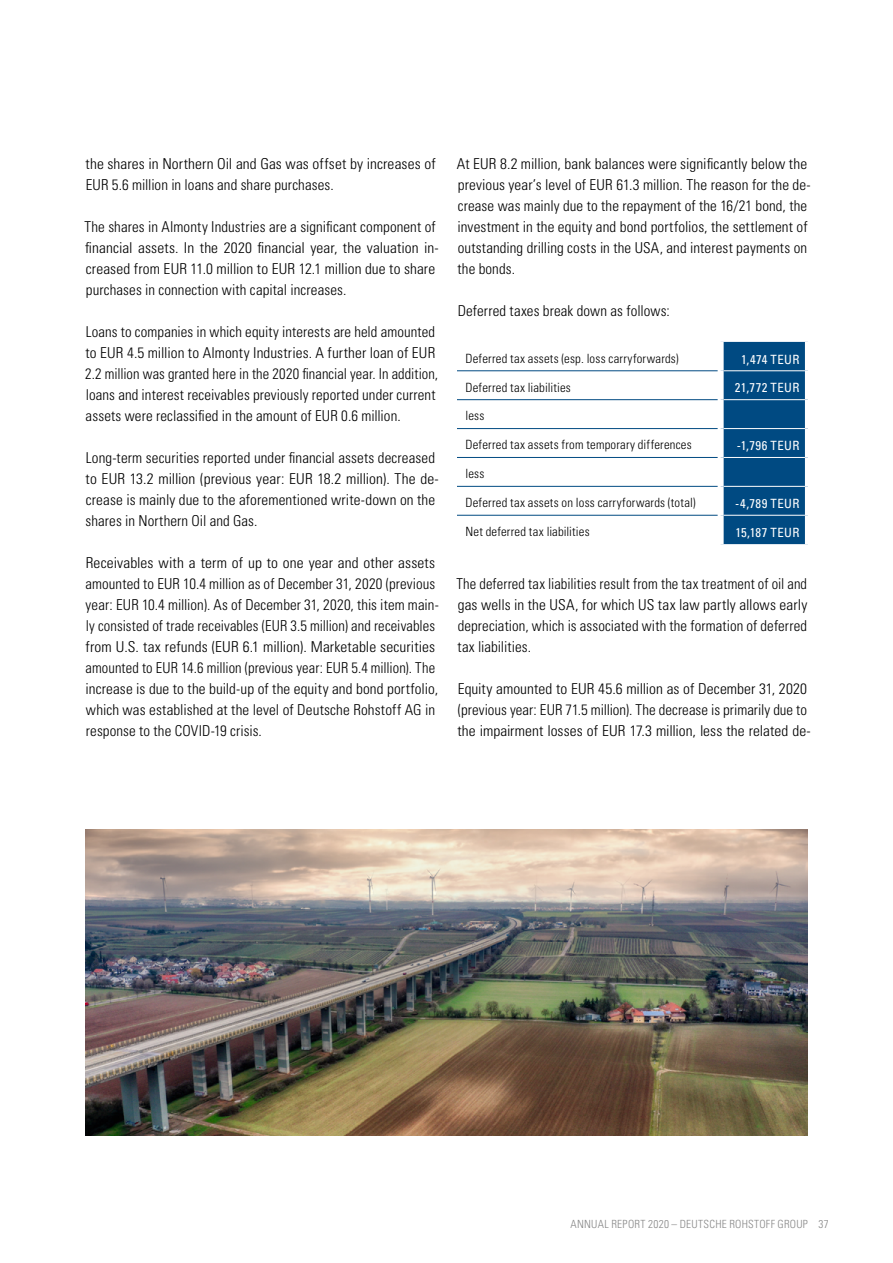
<style>
.page{position:relative;width:893px;height:1263px;background:#fff}
.page>*{position:absolute;margin:0;border:0;box-sizing:border-box;transform-origin:0 0}
.t1{font:300 condensed 15px/21px "Univers LT";letter-spacing:.005em;color:#000}
.t2{font:300 condensed 12.75px "Univers LT";letter-spacing:.015em;color:#000}
.t3{font:condensed 12.75px "Univers LT";letter-spacing:.035em;color:#fff}
.t4{font:300 condensed 11.25px "Univers LT";letter-spacing:.025em;color:#878787}
</style>
<div class="page">
<img style="left:85px;top:830px;width:723px;height:305px">
<div style="left:724px;top:342px;width:81px;height:202px;background:#004a82"></div>
<hr style="left:457px;top:370px;width:261px;height:1px;background:#004a82">
<hr style="left:457px;top:399px;width:261px;height:1px;background:#004a82">
<hr style="left:457px;top:428px;width:261px;height:1px;background:#004a82">
<hr style="left:457px;top:457px;width:261px;height:1px;background:#004a82">
<hr style="left:457px;top:486px;width:261px;height:1px;background:#004a82">
<hr style="left:457px;top:515px;width:261px;height:1px;background:#004a82">
<hr style="left:724px;top:370px;width:81px;height:1px;background:#fff">
<hr style="left:724px;top:399px;width:81px;height:1px;background:#fff">
<hr style="left:724px;top:428px;width:81px;height:1px;background:#fff">
<hr style="left:724px;top:457px;width:81px;height:1px;background:#fff">
<hr style="left:724px;top:486px;width:81px;height:1px;background:#fff">
<hr style="left:724px;top:515px;width:81px;height:1px;background:#fff">
<p class="t1" style="left:86px;top:153px;width:352px">the shares in Northern Oil and Gas was offset by increases of<br>EUR 5.6 million in loans and share purchases.</p>
<p class="t1" style="left:84px;top:216px;width:356px">The shares in Almonty Industries are a significant component of financial assets. In the 2020 financial year, the valuation in&shy;creased from EUR 11.0 million to EUR 12.1 million due to share purchases in connection with capital increases.</p>
<p class="t1" style="left:85px;top:321px;width:354px">Loans to companies in which equity interests are held amounted to EUR 4.5 million to Almonty Industries. A further loan of EUR 2.2 million was granted here in the 2020 financial year. In addition, loans and interest receivables previously reported under current assets were reclassified in the amount of EUR 0.6 million.</p>
<p class="t1" style="left:86px;top:447px;width:355px">Long-term securities reported under financial assets decreased to EUR 13.2 million (previous year: EUR 18.2 million). The de&shy;crease is mainly due to the aforementioned write-down on the shares in Northern Oil and Gas.</p>
<p class="t1" style="left:86px;top:552px;width:355px">Receivables with a term of up to one year and other assets amounted to EUR 10.4 million as of December 31, 2020 (previous year: EUR 10.4 million). As of December 31, 2020, this item main&shy;ly consisted of trade receivables (EUR 3.5 million) and receivables from U.S. tax refunds (EUR 6.1 million). Marketable securities amounted to EUR 14.6 million (previous year: EUR 5.4 million). The increase is due to the build-up of the equity and bond portfolio, which was established at the level of Deutsche Rohstoff AG in response to the COVID-19 crisis.</p>
<p class="t1" style="left:457px;top:153px;width:355px">At EUR 8.2 million, bank balances were significantly below the previous year’s level of EUR 61.3 million. The reason for the de&shy;crease was mainly due to the repayment of the 16/21 bond, the investment in the equity and bond portfolios, the settlement of outstanding drilling costs in the USA, and interest payments on the bonds.</p>
<p class="t1" style="left:458px;top:300px;width:214px">Deferred taxes break down as follows:</p>
<p class="t2" style="left:465px;top:350px;width:215px">Deferred tax assets (esp. loss carryforwards)</p>
<p class="t3" style="left:741px;top:351px;width:60px">1,474 TEUR</p>
<p class="t2" style="left:465px;top:379px;width:107px">Deferred tax liabilities</p>
<p class="t3" style="left:735px;top:380px;width:66px">21,772 TEUR</p>
<p class="t2" style="left:465px;top:408px;width:20px">less</p>
<p class="t2" style="left:465px;top:437px;width:228px">Deferred tax assets from temporary differences</p>
<p class="t3" style="left:737px;top:438px;width:64px">-1,796 TEUR</p>
<p class="t2" style="left:465px;top:466px;width:20px">less</p>
<p class="t2" style="left:465px;top:495px;width:232px">Deferred tax assets on loss carryforwards (total)</p>
<p class="t3" style="left:735px;top:495px;width:66px">-4,789 TEUR</p>
<p class="t2" style="left:465px;top:524px;width:126px">Net deferred tax liabilities</p>
<p class="t3" style="left:736px;top:524px;width:65px">15,187 TEUR</p>
<p class="t1" style="left:456px;top:573px;width:352px;text-align:justify">The deferred tax liabilities result from the tax treatment of oil and gas wells in the USA, for which US tax law partly allows early depreciation, which is associated with the formation of deferred tax liabilities.</p>
<p class="t1" style="left:457px;top:678px;width:355px">Equity amounted to EUR 45.6 million as of December 31, 2020 (previous year: EUR 71.5 million). The decrease is primarily due to the impairment losses of EUR 17.3 million, less the related de-</p>
<p class="t4" style="left:570px;top:1217px;width:260px">ANNUAL REPORT 2020 – DEUTSCHE ROHSTOFF GROUP 37</p>
</div>
